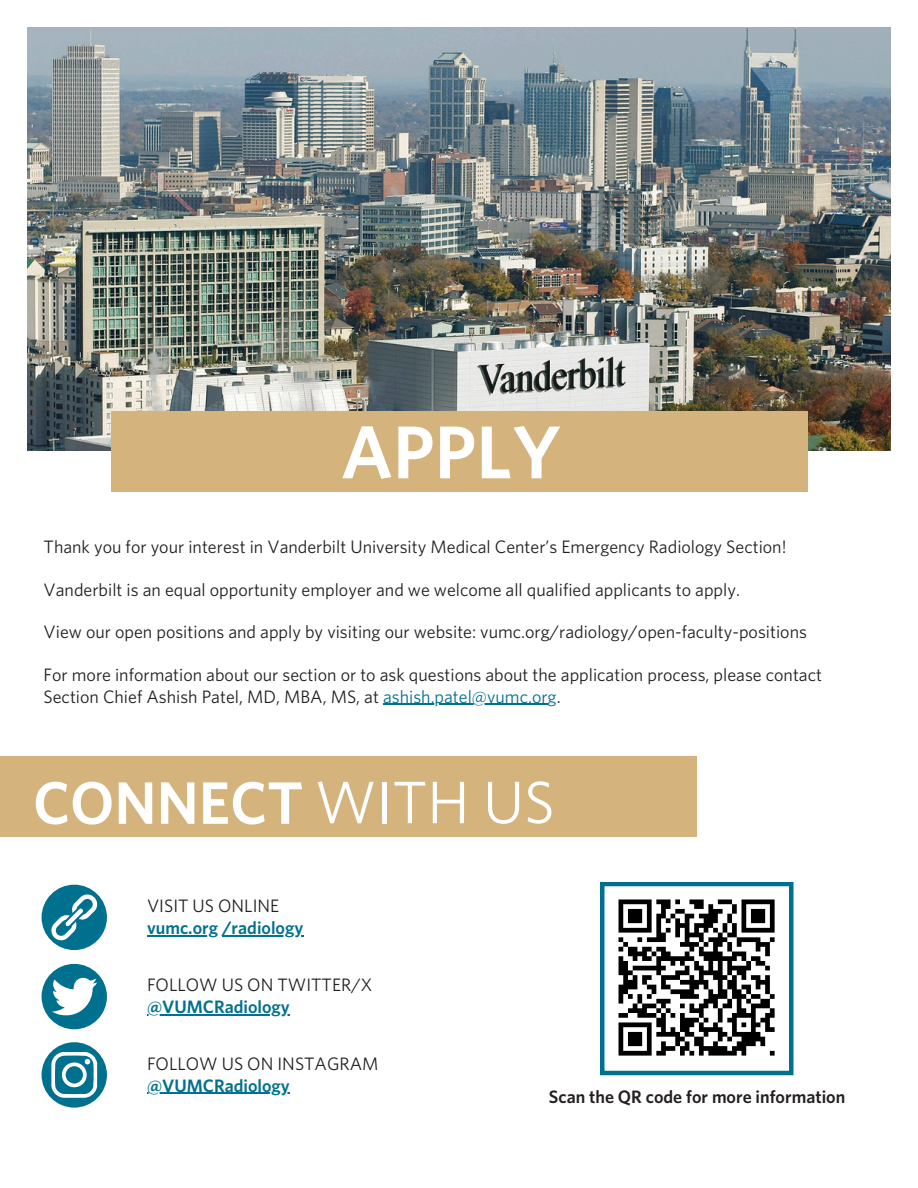
<style>
.page{position:relative;width:918px;height:1188px;background:#fff}
.page>*{position:absolute;margin:0;border:0;box-sizing:border-box;transform-origin:0 0}
.t1{font:600 75px "Whitney";color:#fff}
.t2{font:600 60px "Whitney";color:#fff}
.t3{font:18px "Whitney";color:#231f20}
.t4{font:600 18px "Whitney";color:#00718f}
.t5{font:600 18px "Whitney";color:#231f20}
.s1{color:#00708e}
.s2{font-weight:400}
</style>
<div class="page">
<div style="left:0;top:756px;width:697px;height:81px;background:#d4b37d"></div>
<img style="left:27px;top:27px;width:864px;height:423px">
<div style="left:42px;top:885px;width:65px;height:65px;background:#00708f;border-radius:50%"></div>
<div style="left:42px;top:964px;width:65px;height:65px;background:#00708f;border-radius:50%"></div>
<div style="left:42px;top:1042px;width:65px;height:66px;background:#00708f;border-radius:50%"></div>
<svg style="left:52px;top:978px;width:45px;height:38px"></svg>
<svg style="left:51px;top:1052px;width:46px;height:46px"></svg>
<svg style="left:51px;top:894px;width:46px;height:47px"></svg>
<div style="left:111px;top:411px;width:696px;height:81px;background:#d4b37d"></div>
<hr style="left:383px;top:704px;width:165px;height:1px;background:#00708e">
<hr style="left:147px;top:1014px;width:143px;height:1px;background:#00718f">
<hr style="left:147px;top:1093px;width:143px;height:1px;background:#00718f">
<hr style="left:147px;top:935px;width:71px;height:1px;background:#00718f">
<hr style="left:222px;top:935px;width:81px;height:1px;background:#00718f">
<svg style="left:600px;top:882px;width:193px;height:193px"></svg>
<p class="t1" style="left:341px;top:418px;width:222px">APPLY</p>
<p class="t3" style="left:44px;top:539px;width:744px">Thank you for your interest in Vanderbilt University Medical Center’s Emergency Radiology Section!</p>
<h2 class="t3" style="left:44px;top:581px;width:698px">Vanderbilt is an equal opportunity employer and we welcome all qualified applicants to apply.</h2>
<h2 class="t3" style="left:44px;top:624px;width:765px">View our open positions and apply by visiting our website: vumc.org/radiology/open-faculty-positions</h2>
<h3 class="t3" style="left:44px;top:667px;width:780px">For more information about our section or to ask questions about the application process, please contact</h3>
<p class="t3" style="left:44px;top:688px;width:519px">Section Chief Ashish Patel, MD, MBA, MS, at <span class="s1">ashish.patel@vumc.org</span>.</p>
<h1 class="t2" style="left:33px;top:776px;width:523px">CONNECT <span class="s2">WITH US</span></h1>
<p class="t3" style="left:147px;top:898px;width:134px">VISIT US ONLINE</p>
<p class="t4" style="left:147px;top:920px;width:158px">vumc.org /radiology</p>
<p class="t3" style="left:147px;top:977px;width:227px">FOLLOW US ON TWITTER/X</p>
<h3 class="t4" style="left:147px;top:999px;width:144px">@VUMCRadiology</h3>
<p class="t3" style="left:147px;top:1055px;width:233px">FOLLOW US ON INSTAGRAM</p>
<p class="t4" style="left:147px;top:1077px;width:144px">@VUMCRadiology</p>
<p class="t5" style="left:549px;top:1089px;width:298px">Scan the QR code for more information</p>
</div>
